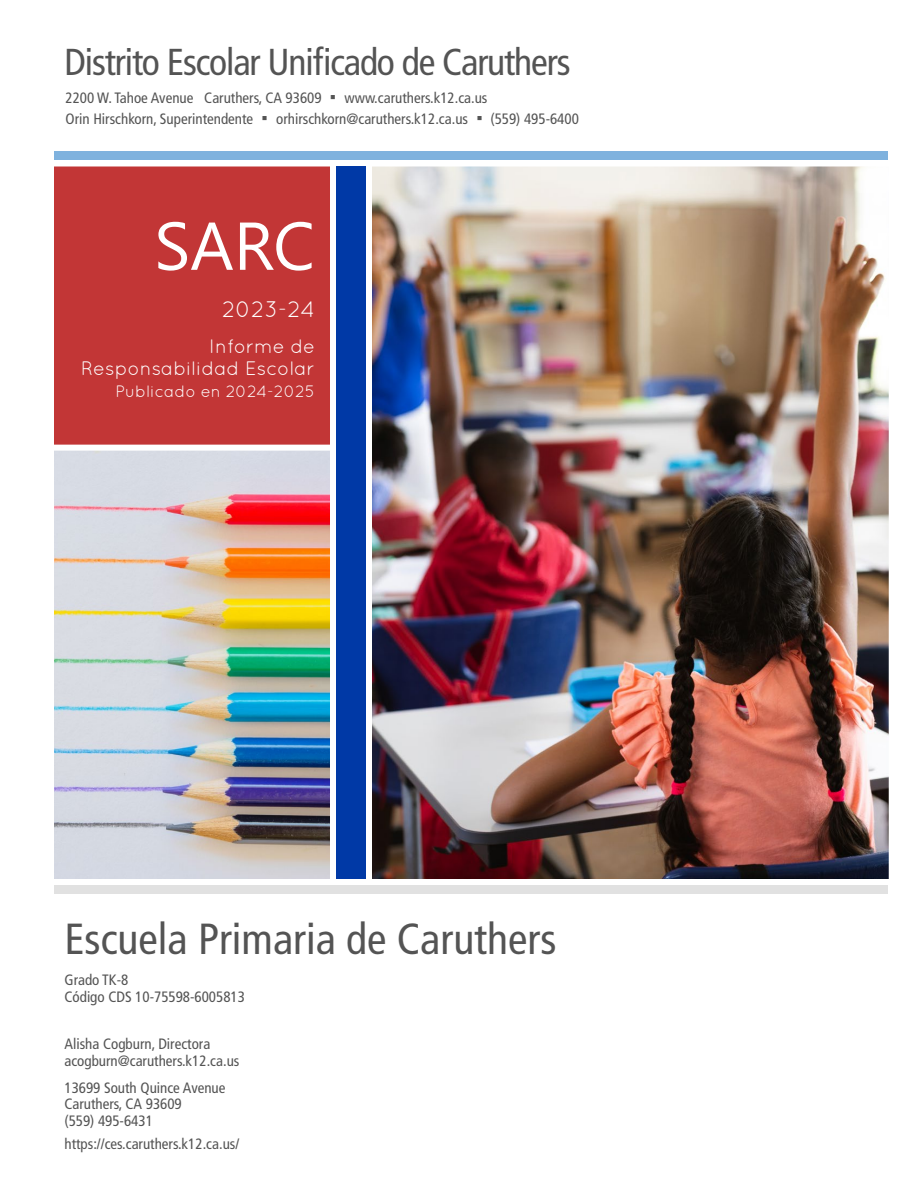
<style>
.page{position:relative;width:918px;height:1188px;background:#fff}
.page>*{position:absolute;margin:0;border:0;box-sizing:border-box;transform-origin:0 0}
.t1{font:condensed 43.5px "Frutiger LT Std";color:#545454}
.t2{font:condensed 37.5px "Frutiger LT Std";letter-spacing:-.03em;color:#545454}
.t3{font:22.5px "Quicksand";letter-spacing:-.005em;color:#fff}
.t4{font:19.5px/22.5px "Quicksand";color:#fff;text-align:right}
.t5{font:16.5px "Quicksand";color:#fff}
.t6{font:condensed 15px/16.5px "Frutiger LT Std";color:#545454}
.s1{font-family:"Arial";font-stretch:normal;font-size:18px}
</style>
<div class="page">
<img style="left:373px;top:167px;width:515px;height:711px">
<div style="left:366px;top:160px;width:529px;height:725px;border:6px solid #fff"></div>
<div style="left:48px;top:160px;width:288px;height:293px;background:#c23636;border:6px solid #fff"></div>
<div style="left:54px;top:885px;width:834px;height:9px;background:#e1e1e1"></div>
<div style="left:336px;top:166px;width:30px;height:713px;background:#0039a6"></div>
<img style="left:55px;top:452px;width:274px;height:426px">
<div style="left:48px;top:445px;width:288px;height:440px;border:6px solid #fff"></div>
<div style="left:54px;top:152px;width:834px;height:8px;background:#7fb2de"></div>
<h2 class="t2" style="left:64px;top:40px;width:508px">Distrito Escolar Unificado de Caruthers</h2>
<p class="t6" style="left:66px;top:111px;width:515px">Orin Hirschkorn, Superintendente <span class="s1">▪</span> orhirschkorn@caruthers.k12.ca.us <span class="s1">▪</span> (559) 495-6400</p>
<p class="t6" style="left:66px;top:89px;width:423px">2200 W. Tahoe Avenue Caruthers, CA 93609 <span class="s1">▪</span> www.caruthers.k12.ca.us</p>
<h3 class="t3" style="left:222px;top:297px;width:94px">2023-24</h3>
<h3 class="t4" style="left:81px;top:335px;width:235px">Informe de<br>Responsabilidad Escolar</h3>
<p class="t5" style="left:115px;top:382px;width:201px">Publicado en 2024-2025</p>
<h1 class="t1" style="left:64px;top:914px;width:493px">Escuela Primaria de Caruthers</h1>
<p class="t6" style="left:64px;top:972px;width:182px">Grado TK-8<br>Código CDS 10-75598-6005813</p>
<p class="t6" style="left:64px;top:1036px;width:176px">Alisha Cogburn, Directora acogburn@caruthers.k12.ca.us</p>
<p class="t6" style="left:64px;top:1079px;width:163px">13699 South Quince Avenue<br>Caruthers, CA 93609<br>(559) 495-6431</p>
<p class="t6" style="left:64px;top:1136px;width:176px">https://ces.caruthers.k12.ca.us/</p>
</div>
